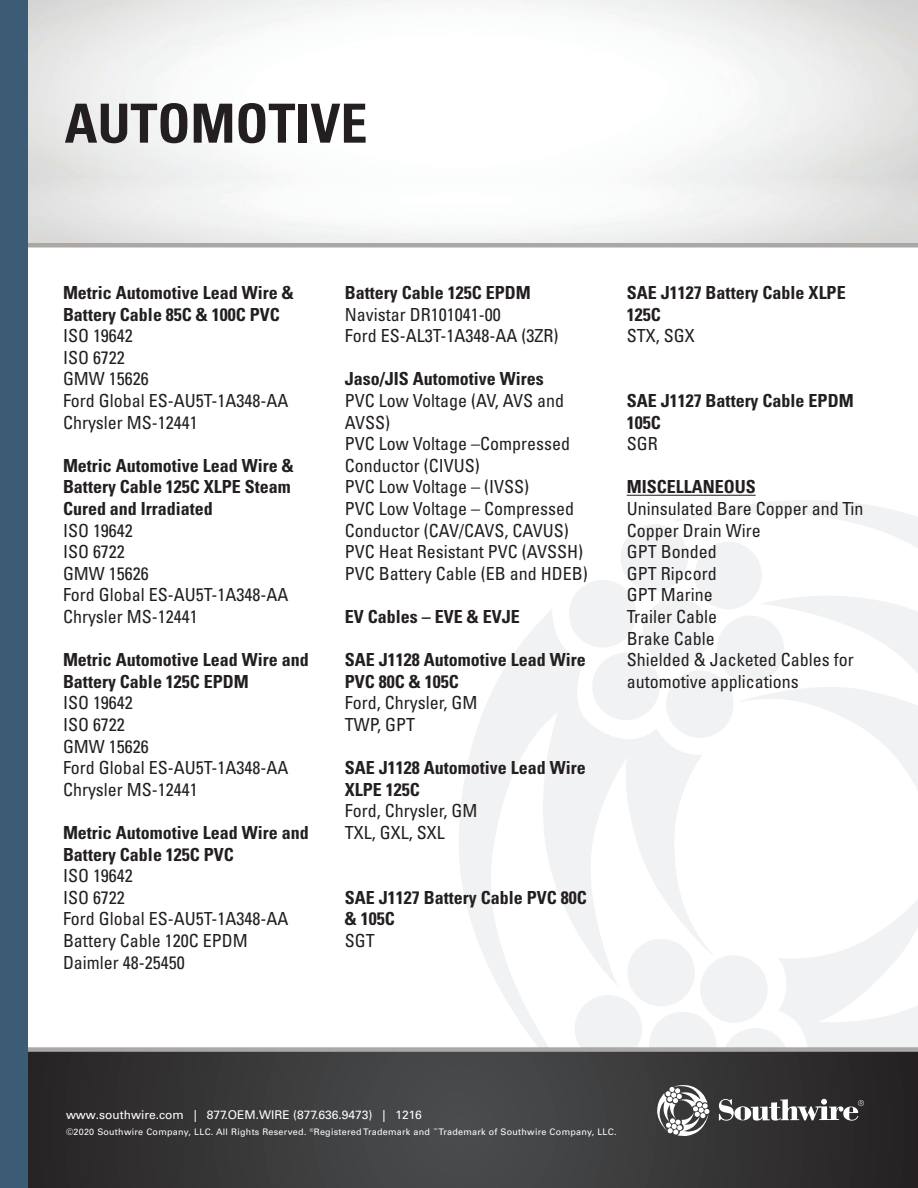
<style>
.page{position:relative;width:918px;height:1188px;background:#fff}
.page>*{position:absolute;margin:0;border:0;box-sizing:border-box;transform-origin:0 0}
.t1{font:700 condensed 54px "Univers LT Std";color:#231f20}
.t2{font:condensed 18px/21.6px "Univers LT Std";color:#231f20}
.t3{font:700 condensed 18px/21.6px "Univers LT Std";color:#231f20}
.t4{font:12px "Univers LT Std";color:#fff}
.t5{font:9px "Univers LT Std";letter-spacing:.03em;color:#fff}
</style>
<div class="page">
<svg style="left:864px;top:899px;width:54px;height:148px;fill:#f4f5f6"></svg>
<div style="left:620px;top:524px;width:68px;height:68px;background:#f1f2f3;border-radius:50%"></div>
<div style="left:569px;top:580px;width:67px;height:68px;background:#f1f2f3;border-radius:50%"></div>
<svg style="left:643px;top:494px;width:275px;height:296px"></svg>
<svg style="left:459px;top:604px;width:264px;height:443px"></svg>
<img style="left:27px;top:0;width:891px;height:243px">
<hr style="left:627px;top:495px;width:129px;height:1px;background:#231f20">
<div style="left:0;top:243px;width:918px;height:5px;background:#aba7a6"></div>
<svg style="left:27px;top:1052px;width:891px;height:136px;background:#393839"></svg>
<div style="left:0;top:1047px;width:918px;height:5px;background:#aba7a6"></div>
<div style="left:0;top:0;width:27px;height:1188px;background:#3c5c76"></div>
<svg style="left:570px;top:934px;width:294px;height:223px"></svg>
<p class="t1" style="left:64px;top:90px;width:304px">AUTOMOTIVE</p>
<p class="t3" style="left:63px;top:282px;width:232px">Metric Automotive Lead Wire &amp;<br>Battery Cable 85C &amp; 100C PVC</p>
<p class="t2" style="left:63px;top:325px;width:71px">ISO 19642</p>
<p class="t2" style="left:63px;top:346px;width:63px">ISO 6722</p>
<p class="t2" style="left:63px;top:368px;width:87px">GMW 15626</p>
<p class="t2" style="left:63px;top:390px;width:227px">Ford Global ES-AU5T-1A348-AA</p>
<p class="t2" style="left:63px;top:411px;width:136px">Chrysler MS-12441</p>
<p class="t3" style="left:63px;top:455px;width:232px">Metric Automotive Lead Wire &amp;<br>Battery Cable 125C XLPE Steam<br>Cured and Irradiated</p>
<p class="t2" style="left:63px;top:519px;width:71px">ISO 19642</p>
<p class="t2" style="left:63px;top:541px;width:63px">ISO 6722</p>
<p class="t2" style="left:63px;top:562px;width:87px">GMW 15626</p>
<p class="t2" style="left:63px;top:584px;width:227px">Ford Global ES-AU5T-1A348-AA</p>
<p class="t2" style="left:63px;top:606px;width:136px">Chrysler MS-12441</p>
<p class="t3" style="left:63px;top:649px;width:247px">Metric Automotive Lead Wire and<br>Battery Cable 125C EPDM</p>
<p class="t2" style="left:63px;top:692px;width:71px">ISO 19642</p>
<p class="t2" style="left:63px;top:714px;width:63px">ISO 6722</p>
<p class="t2" style="left:63px;top:735px;width:87px">GMW 15626</p>
<p class="t2" style="left:63px;top:757px;width:227px">Ford Global ES-AU5T-1A348-AA</p>
<p class="t2" style="left:63px;top:778px;width:136px">Chrysler MS-12441</p>
<p class="t3" style="left:63px;top:822px;width:247px">Metric Automotive Lead Wire and<br>Battery Cable 125C PVC</p>
<p class="t2" style="left:63px;top:865px;width:71px">ISO 19642</p>
<p class="t2" style="left:63px;top:886px;width:63px">ISO 6722</p>
<p class="t2" style="left:63px;top:908px;width:227px">Ford Global ES-AU5T-1A348-AA</p>
<p class="t2" style="left:63px;top:930px;width:186px">Battery Cable 120C EPDM</p>
<p class="t2" style="left:63px;top:951px;width:123px">Daimler 48-25450</p>
<p class="t3" style="left:345px;top:282px;width:187px">Battery Cable 125C EPDM</p>
<p class="t2" style="left:345px;top:303px;width:157px">Navistar DR101041-00</p>
<p class="t2" style="left:345px;top:325px;width:215px">Ford ES-AL3T-1A348-AA (3ZR)</p>
<p class="t3" style="left:345px;top:368px;width:200px">Jaso/JIS Automotive Wires</p>
<p class="t2" style="left:345px;top:390px;width:221px">PVC Low Voltage (AV, AVS and<br>AVSS)</p>
<p class="t2" style="left:345px;top:433px;width:227px">PVC Low Voltage –Compressed<br>Conductor (CIVUS)</p>
<p class="t2" style="left:345px;top:476px;width:186px">PVC Low Voltage – (IVSS)</p>
<p class="t2" style="left:345px;top:498px;width:231px">PVC Low Voltage – Compressed<br>Conductor (CAV/CAVS, CAVUS)</p>
<p class="t2" style="left:345px;top:541px;width:240px">PVC Heat Resistant PVC (AVSSH)</p>
<p class="t2" style="left:345px;top:562px;width:244px">PVC Battery Cable (EB and HDEB)</p>
<p class="t3" style="left:345px;top:606px;width:177px">EV Cables – EVE &amp; EVJE</p>
<p class="t3" style="left:345px;top:649px;width:242px">SAE J1128 Automotive Lead Wire<br>PVC 80C &amp; 105C</p>
<p class="t2" style="left:345px;top:692px;width:134px">Ford, Chrysler, GM</p>
<p class="t2" style="left:345px;top:714px;width:72px">TWP, GPT</p>
<p class="t3" style="left:345px;top:757px;width:242px">SAE J1128 Automotive Lead Wire<br>XLPE 125C</p>
<p class="t2" style="left:345px;top:800px;width:134px">Ford, Chrysler, GM</p>
<p class="t2" style="left:345px;top:822px;width:101px">TXL, GXL, SXL</p>
<p class="t3" style="left:345px;top:887px;width:243px">SAE J1127 Battery Cable PVC 80C &amp; 105C</p>
<p class="t2" style="left:345px;top:930px;width:32px">SGT</p>
<p class="t3" style="left:627px;top:282px;width:220px">SAE J1127 Battery Cable XLPE<br>125C</p>
<p class="t2" style="left:627px;top:325px;width:70px">STX, SGX</p>
<p class="t3" style="left:627px;top:390px;width:228px">SAE J1127 Battery Cable EPDM<br>105C</p>
<p class="t2" style="left:627px;top:433px;width:33px">SGR</p>
<p class="t3" style="left:627px;top:476px;width:131px">MISCELLANEOUS</p>
<p class="t2" style="left:627px;top:498px;width:238px">Uninsulated Bare Copper and Tin<br>Copper Drain Wire</p>
<p class="t2" style="left:627px;top:541px;width:91px">GPT Bonded</p>
<p class="t2" style="left:627px;top:562px;width:91px">GPT Ripcord</p>
<p class="t2" style="left:627px;top:584px;width:87px">GPT Marine</p>
<p class="t2" style="left:627px;top:606px;width:92px">Trailer Cable</p>
<p class="t2" style="left:627px;top:627px;width:89px">Brake Cable</p>
<p class="t2" style="left:627px;top:649px;width:228px">Shielded &amp; Jacketed Cables for automotive applications</p>
<p class="t4" style="left:66px;top:1107px;width:357px">www.southwire.com | 877.OEM.WIRE (877.636.9473) | 1216</p>
<p class="t5" style="left:66px;top:1126px;width:552px">©2020 Southwire Company, LLC. All Rights Reserved. <sup>®</sup>Registered Trademark and <sup>™</sup>Trademark of Southwire Company, LLC.</p>
</div>
